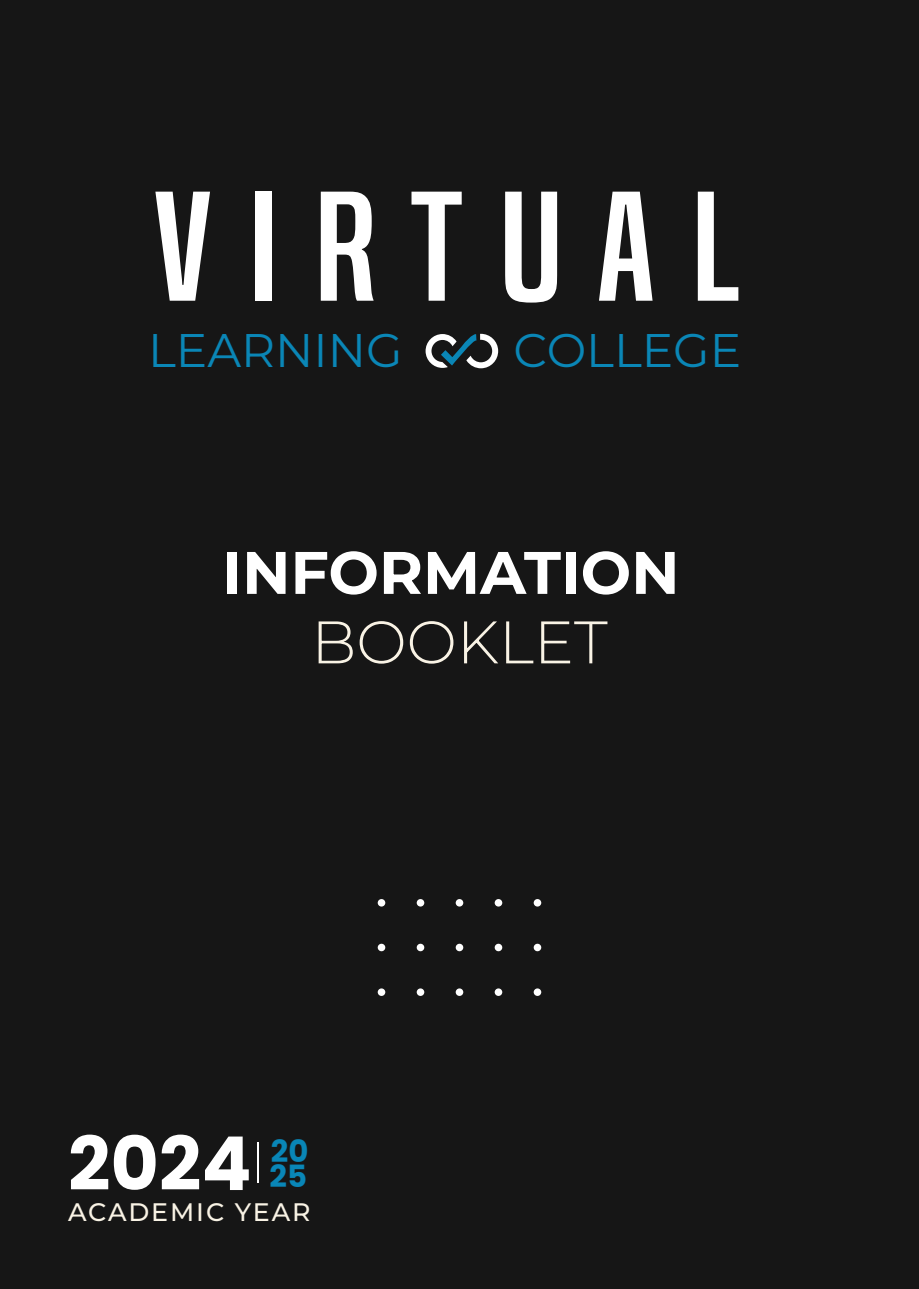
<style>
.page{position:relative;width:919px;height:1289px;background:#fff}
.page>*{position:absolute;margin:0;border:0;box-sizing:border-box;transform-origin:0 0}
.t1{font:144px "Built Titling Rg";letter-spacing:.2em;color:#fff;scale:1.26 1}
.t2{font:700 74.25px "Poppins";color:#fff}
.t3{font:700 59.85px "Montserrat";color:#fff}
.t4{font:300 59.85px "Montserrat";color:#f9f3e5}
.t5{font:47.1px "Montserrat";color:#0a86b6}
.t6{font:700 30.6px/25.5px "Poppins";color:#0986b7}
.t7{font:500 25.35px "Montserrat";letter-spacing:.075em;color:#f9f3e5}
</style>
<div class="page">
<div style="left:0;top:1px;width:918px;height:1287px;background:#161616"></div>
<div style="left:533px;top:899px;width:8px;height:7px;background:#fff;border-radius:50%"></div>
<div style="left:494px;top:899px;width:8px;height:7px;background:#fff;border-radius:50%"></div>
<div style="left:455px;top:899px;width:8px;height:7px;background:#fff;border-radius:50%"></div>
<div style="left:416px;top:899px;width:8px;height:7px;background:#fff;border-radius:50%"></div>
<div style="left:377px;top:899px;width:8px;height:7px;background:#fff;border-radius:50%"></div>
<div style="left:533px;top:943px;width:8px;height:8px;background:#fff;border-radius:50%"></div>
<div style="left:494px;top:943px;width:8px;height:8px;background:#fff;border-radius:50%"></div>
<div style="left:455px;top:943px;width:8px;height:8px;background:#fff;border-radius:50%"></div>
<div style="left:416px;top:943px;width:8px;height:8px;background:#fff;border-radius:50%"></div>
<div style="left:377px;top:943px;width:8px;height:8px;background:#fff;border-radius:50%"></div>
<div style="left:533px;top:988px;width:8px;height:7px;background:#fff;border-radius:50%"></div>
<div style="left:494px;top:988px;width:8px;height:7px;background:#fff;border-radius:50%"></div>
<div style="left:455px;top:988px;width:8px;height:7px;background:#fff;border-radius:50%"></div>
<div style="left:416px;top:988px;width:8px;height:7px;background:#fff;border-radius:50%"></div>
<div style="left:377px;top:988px;width:8px;height:7px;background:#fff;border-radius:50%"></div>
<hr style="left:257px;top:1142px;width:2px;height:41px;background:#fff">
<svg style="left:425px;top:333px;width:73px;height:35px"></svg>
<h1 class="t1" style="left:152px;top:162px;width:468px">VIRTUAL</h1>
<p class="t5" style="left:148px;top:318px;width:256px">LEARNING</p>
<p class="t5" style="left:513px;top:318px;width:229px">COLLEGE</p>
<p class="t3" style="left:222px;top:529px;width:458px">INFORMATION</p>
<p class="t4" style="left:311px;top:601px;width:298px">BOOKLET</p>
<h2 class="t2" style="left:68px;top:1120px;width:185px">2024</h2>
<p class="t7" style="left:68px;top:1194px;width:244px">ACADEMIC YEAR</p>
<p class="t6" style="left:269px;top:1138px;width:40px">20<br>25</p>
</div>
